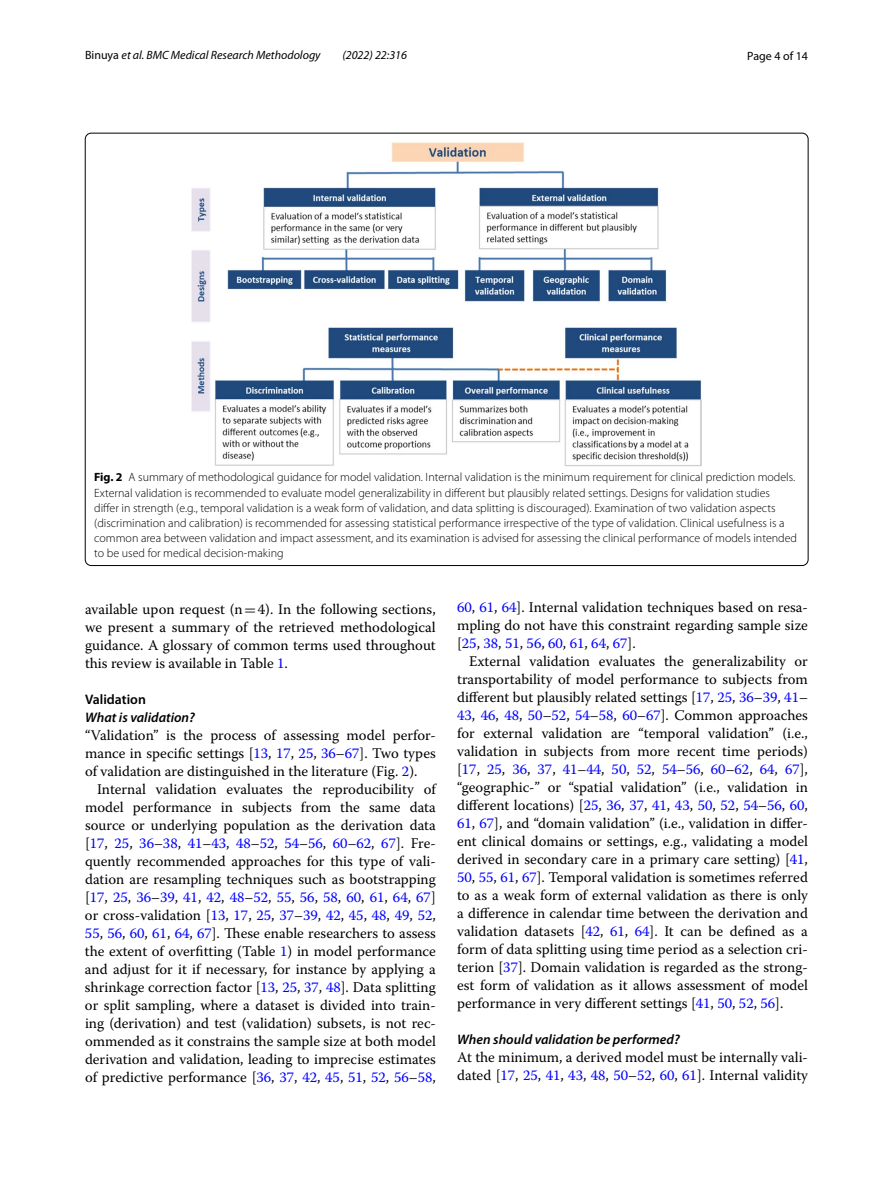
<style>
.page{position:relative;width:893px;height:1187px;background:#fff}
.page>*{position:absolute;margin:0;border:0;box-sizing:border-box;transform-origin:0 0}
.t1{font:14.7px/18px "Warnock Pro";color:#000;text-align:justify}
.t2{font:italic 600 13.8px "Myriad Pro";color:#000}
.t3{font:600 13.8px "Myriad Pro";color:#000}
.t4{font:300 12px/15px "Myriad Pro";color:#000}
.t5{font:italic 12px "Myriad Pro";color:#000}
.t6{font:12px "Myriad Pro";color:#000}
.s1{font-style:normal}
.s2{font-weight:700}
.s3{font-family:"MTSY"}
.s4{color:#00f}
</style>
<div class="page">
<img style="left:191px;top:142px;width:511px;height:324px">
<p class="t5" style="left:85px;top:48px;width:237px"><span class="s1">Binuya</span> et al. BMC Medical Research Methodology</p>
<p class="t5" style="left:342px;top:48px;width:66px">(2022) 22:316</p>
<p class="t6" style="left:747px;top:48px;width:62px">Page 4 of 14</p>
<p class="t4" style="left:94px;top:470px;width:704px"><span class="s2">Fig. 2</span> A summary of methodological guidance for model validation. Internal validation is the minimum requirement for clinical prediction models.<br>External validation is recommended to evaluate model generalizability in different but plausibly related settings. Designs for validation studies differ in strength (e.g., temporal validation is a weak form of validation, and data splitting is discouraged). Examination of two validation aspects (discrimination and calibration) is recommended for assessing statistical performance irrespective of the type of validation. Clinical usefulness is a common area between validation and impact assessment, and its examination is advised for assessing the clinical performance of models intended to be used for medical decision-making</p>
<p class="t1" style="left:85px;top:599px;width:352px">available upon request (n<span class="s3">=</span>4). In the following sections, we present a summary of the retrieved methodological guidance. A glossary of common terms used throughout this review is available in Table <span class="s4">1</span>.</p>
<p class="t3" style="left:85px;top:690px;width:62px">Validation</p>
<p class="t2" style="left:85px;top:708px;width:111px">What is validation?</p>
<p class="t1" style="left:85px;top:725px;width:352px">“Validation” is the process of assessing model perfor&shy;mance in specific settings [<span class="s4">13</span>, <span class="s4">17</span>, <span class="s4">25</span>, <span class="s4">36</span>–<span class="s4">67</span>]. Two types of validation are distinguished in the literature (Fig. <span class="s4">2</span>).</p>
<p class="t1" style="left:85px;top:779px;width:352px;text-indent:12px">Internal validation evaluates the reproducibility of model performance in subjects from the same data source or underlying population as the derivation data [<span class="s4">17</span>, <span class="s4">25</span>, <span class="s4">36</span>–<span class="s4">38</span>, <span class="s4">41</span>–<span class="s4">43</span>, <span class="s4">48</span>–<span class="s4">52</span>, <span class="s4">54</span>–<span class="s4">56</span>, <span class="s4">60</span>–<span class="s4">62</span>, <span class="s4">67</span>]. Fre&shy;quently recommended approaches for this type of vali&shy;dation are resampling techniques such as bootstrapping [<span class="s4">17</span>, <span class="s4">25</span>, <span class="s4">36</span>–<span class="s4">39</span>, <span class="s4">41</span>, <span class="s4">42</span>, <span class="s4">48</span>–<span class="s4">52</span>, <span class="s4">55</span>, <span class="s4">56</span>, <span class="s4">58</span>, <span class="s4">60</span>, <span class="s4">61</span>, <span class="s4">64</span>, <span class="s4">67</span>] or cross-validation [<span class="s4">13</span>, <span class="s4">17</span>, <span class="s4">25</span>, <span class="s4">37</span>–<span class="s4">39</span>, <span class="s4">42</span>, <span class="s4">45</span>, <span class="s4">48</span>, <span class="s4">49</span>, <span class="s4">52</span>, <span class="s4">55</span>, <span class="s4">56</span>, <span class="s4">60</span>, <span class="s4">61</span>, <span class="s4">64</span>, <span class="s4">67</span>]. These enable researchers to assess the extent of overfitting (Table <span class="s4">1</span>) in model performance and adjust for it if necessary, for instance by applying a shrinkage correction factor [<span class="s4">13</span>, <span class="s4">25</span>, <span class="s4">37</span>, <span class="s4">48</span>]. Data splitting or split sampling, where a dataset is divided into train&shy;ing (derivation) and test (validation) subsets, is not rec&shy;ommended as it constrains the sample size at both model derivation and validation, leading to imprecise estimates of predictive performance [<span class="s4">36</span>, <span class="s4">37</span>, <span class="s4">42</span>, <span class="s4">45</span>, <span class="s4">51</span>, <span class="s4">52</span>, <span class="s4">56</span>–<span class="s4">58</span>,</p>
<p class="t1" style="left:457px;top:597px;width:352px"><span class="s4">60</span>, <span class="s4">61</span>, <span class="s4">64</span>]. Internal validation techniques based on resa&shy;mpling do not have this constraint regarding sample size [<span class="s4">25</span>, <span class="s4">38</span>, <span class="s4">51</span>, <span class="s4">56</span>, <span class="s4">60</span>, <span class="s4">61</span>, <span class="s4">64</span>, <span class="s4">67</span>].</p>
<p class="t1" style="left:457px;top:651px;width:352px;text-indent:12px">External validation evaluates the generalizability or transportability of model performance to subjects from different but plausibly related settings [<span class="s4">17</span>, <span class="s4">25</span>, <span class="s4">36</span>–<span class="s4">39</span>, <span class="s4">41</span>– <span class="s4">43</span>, <span class="s4">46</span>, <span class="s4">48</span>, <span class="s4">50</span>–<span class="s4">52</span>, <span class="s4">54</span>–<span class="s4">58</span>, <span class="s4">60</span>–<span class="s4">67</span>]. Common approaches for external validation are “temporal validation” (i.e., validation in subjects from more recent time periods) [<span class="s4">17</span>, <span class="s4">25</span>, <span class="s4">36</span>, <span class="s4">37</span>, <span class="s4">41</span>–<span class="s4">44</span>, <span class="s4">50</span>, <span class="s4">52</span>, <span class="s4">54</span>–<span class="s4">56</span>, <span class="s4">60</span>–<span class="s4">62</span>, <span class="s4">64</span>, <span class="s4">67</span>], “geographic-” or “spatial validation” (i.e., validation in different locations) [<span class="s4">25</span>, <span class="s4">36</span>, <span class="s4">37</span>, <span class="s4">41</span>, <span class="s4">43</span>, <span class="s4">50</span>, <span class="s4">52</span>, <span class="s4">54</span>–<span class="s4">56</span>, <span class="s4">60</span>, <span class="s4">61</span>, <span class="s4">67</span>], and “domain validation” (i.e., validation in differ&shy;ent clinical domains or settings, e.g., validating a model derived in secondary care in a primary care setting) [<span class="s4">41</span>, <span class="s4">50</span>, <span class="s4">55</span>, <span class="s4">61</span>, <span class="s4">67</span>]. Temporal validation is sometimes referred to as a weak form of external validation as there is only a difference in calendar time between the derivation and validation datasets [<span class="s4">42</span>, <span class="s4">61</span>, <span class="s4">64</span>]. It can be defined as a form of data splitting using time period as a selection cri&shy;terion [<span class="s4">37</span>]. Domain validation is regarded as the strong&shy;est form of validation as it allows assessment of model performance in very different settings [<span class="s4">41</span>, <span class="s4">50</span>, <span class="s4">52</span>, <span class="s4">56</span>].</p>
<p class="t2" style="left:457px;top:1030px;width:224px">When should validation be performed?</p>
<p class="t1" style="left:457px;top:1047px;width:352px">At the minimum, a derived model must be internally vali&shy;dated [<span class="s4">17</span>, <span class="s4">25</span>, <span class="s4">41</span>, <span class="s4">43</span>, <span class="s4">48</span>, <span class="s4">50</span>–<span class="s4">52</span>, <span class="s4">60</span>, <span class="s4">61</span>]. Internal validity</p>
</div>
